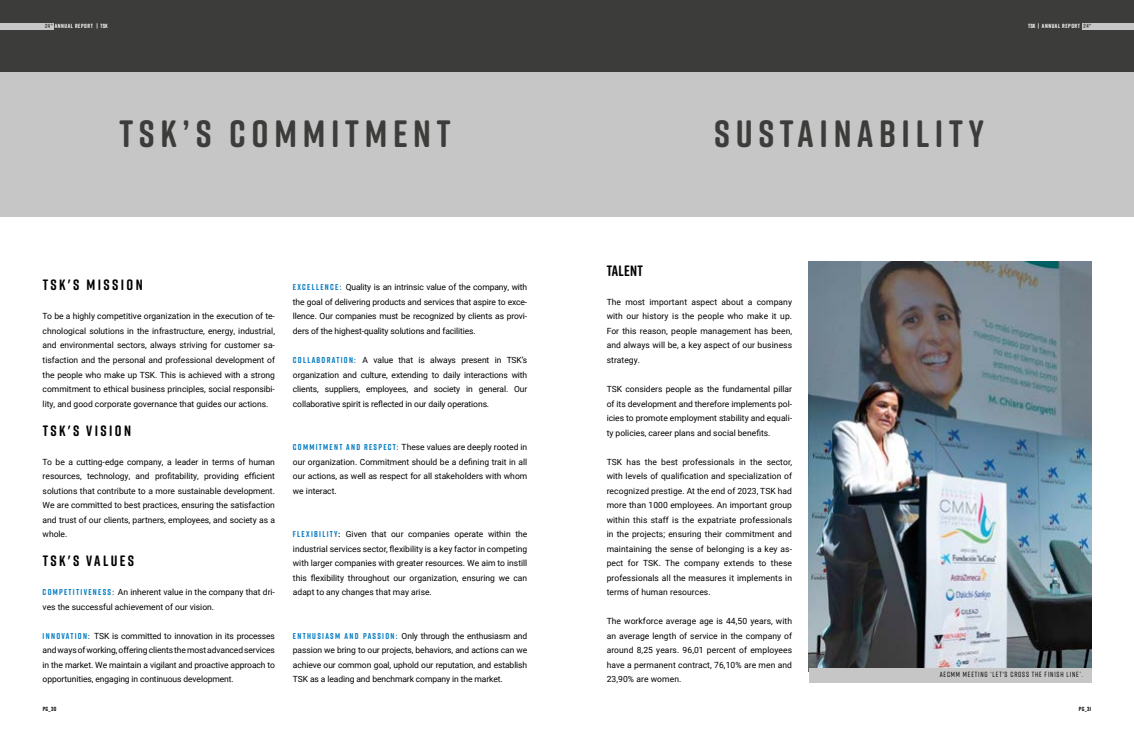
<style>
.page{position:relative;width:1134px;height:738px;background:#fff}
.page>*{position:absolute;margin:0;border:0;box-sizing:border-box;transform-origin:0 0}
.t1{font:700 38px "Rift Soft";letter-spacing:.15em;color:#3c3c3b}
.t2{font:700 15px "Rift Soft";letter-spacing:.16em;color:#000}
.t3{font:8.5px/14.5px "Roboto";color:#000;text-align:justify}
.t4{font:500 7.5px "Rift Soft";letter-spacing:.12em;color:#000;scale:.93 1}
.t5{font:700 6px "Rift Soft";letter-spacing:.09em;color:#fff}
.t6{font:700 6px "Rift Soft";letter-spacing:.05em;color:#000}
.s1{color:#3c3c3b}
.s2{font-family:"Rift Soft";font-weight:700;color:#007ac2}
.s3{font-family:"Rift Soft";font-weight:700}
</style>
<div class="page">
<div style="left:0;top:0;width:567px;height:167px;background:#3c3c3b"></div>
<div style="left:0;top:23px;width:54px;height:6px;background:#c6c6c6"></div>
<div style="left:0;top:72px;width:567px;height:144px;background:#c6c6c6"></div>
<div style="left:567px;top:0;width:567px;height:167px;background:#3c3c3b"></div>
<div style="left:567px;top:72px;width:567px;height:144px;background:#c6c6c6"></div>
<div style="left:1082px;top:23px;width:52px;height:6px;background:#c6c6c6"></div>
<img style="left:809px;top:261px;width:282px;height:406px">
<div style="left:809px;top:667px;width:282px;height:14px;background:#c6c6c6"></div>
<p class="t5" style="left:45px;top:22px;width:64px"><span class="s1">24"</span> ANNUAL REPORT | TSK</p>
<h1 class="t1" style="left:120px;top:106px;width:332px">TSK’S COMMITMENT</h1>
<h2 class="t2" style="left:43px;top:274px;width:102px">TSK'S MISSION</h2>
<p class="t3" style="left:43px;top:308px;width:234px">To be a highly competitive organization in the execution of te&shy;chnological solutions in the infrastructure, energy, industrial, and environmental sectors, always striving for customer sa&shy;tisfaction and the personal and professional development of the people who make up TSK. This is achieved with a strong commitment to ethical business principles, social responsibi&shy;lity, and good corporate governance that guides our actions.</p>
<h2 class="t2" style="left:43px;top:419px;width:90px">TSK'S VISION</h2>
<p class="t3" style="left:43px;top:453px;width:234px">To be a cutting-edge company, a leader in terms of human resources, technology, and profitability, providing efficient solutions that contribute to a more sustainable development.<br>We are committed to best practices, ensuring the satisfaction and trust of our clients, partners, employees, and society as a whole.</p>
<h2 class="t2" style="left:43px;top:550px;width:93px">TSK'S VALUES</h2>
<p class="t3" style="left:43px;top:584px;width:234px"><span class="s2">COMPETITIVENESS:</span> An inherent value in the company that dri&shy;ves the successful achievement of our vision.</p>
<p class="t3" style="left:43px;top:627px;width:234px"><span class="s2">I N N OVAT I O N :</span> TSK is committed to innovation in its processes and ways of working, offering clients the most advanced services in the market. We maintain a vigilant and proactive approach to opportunities, engaging in continuous development.</p>
<p class="t3" style="left:293px;top:279px;width:236px"><span class="s2">E XC E L L E N C E :</span> Quality is an intrinsic value of the company, with the goal of delivering products and services that aspire to exce&shy;llence. Our companies must be recognized by clients as provi&shy;ders of the highest-quality solutions and facilities.</p>
<p class="t3" style="left:293px;top:352px;width:236px"><span class="s2">C O L L A B O R AT I O N :</span> A value that is always present in TSK’s organization and culture, extending to daily interactions with clients, suppliers, employees, and society in general. Our collaborative spirit is reflected in our daily operations.</p>
<p class="t3" style="left:293px;top:439px;width:236px"><span class="s2">COMMITMENT AND RESPECT:</span> These values are deeply rooted in our organization. Commitment should be a defining trait in all our actions, as well as respect for all stakeholders with whom we interact.</p>
<p class="t3" style="left:293px;top:526px;width:236px"><span class="s2">FLEXIBILITY</span><span class="s3">:</span> Given that our companies operate within the industrial services sector, flexibility is a key factor in competing with larger companies with greater resources. We aim to instill this flexibility throughout our organization, ensuring we can adapt to any changes that may arise.</p>
<p class="t3" style="left:293px;top:627px;width:236px"><span class="s2">E N T H U S I AS M A N D PAS S I O N :</span> Only through the enthusiasm and passion we bring to our projects, behaviors, and actions can we achieve our common goal, uphold our reputation, and establish TSK as a leading and benchmark company in the market.</p>
<h1 class="t1" style="left:714px;top:106px;width:272px">SUSTAINABILITY</h1>
<p class="t5" style="left:1028px;top:22px;width:65px">TSK | ANNUAL REPORT <span class="s1">24"</span></p>
<h2 class="t2" style="left:607px;top:260px;width:38px">TALENT</h2>
<p class="t3" style="left:607px;top:294px;width:187px">The most important aspect about a company with our history is the people who make it up.<br>For this reason, people management has been, and always will be, a key aspect of our business strategy.</p>
<p class="t3" style="left:607px;top:381px;width:187px">TSK considers people as the fundamental pillar of its development and therefore implements pol&shy;icies to promote employment stability and equali&shy;ty policies, career plans and social benefits.</p>
<p class="t3" style="left:607px;top:453px;width:187px">TSK has the best professionals in the sector, with levels of qualification and specialization of recognized prestige. At the end of 2023, TSK had more than 1000 employees. An important group within this staff is the expatriate professionals in the projects; ensuring their commitment and maintaining the sense of belonging is a key as&shy;pect for TSK. The company extends to these professionals all the measures it implements in terms of human resources.</p>
<p class="t3" style="left:607px;top:613px;width:187px">The workforce average age is 44,50 years, with an average length of service in the company of around 8,25 years. 96,01 percent of employees have a permanent contract, 76,10% are men and 23,90% are women.</p>
<p class="t4" style="left:940px;top:668px;width:155px">AECMM MEETING ‘LET'S CROSS THE FINISH LINE’.</p>
<p class="t6" style="left:43px;top:704px;width:15px">PG_30</p>
<p class="t6" style="left:1079px;top:704px;width:14px">PG_31</p>
</div>
